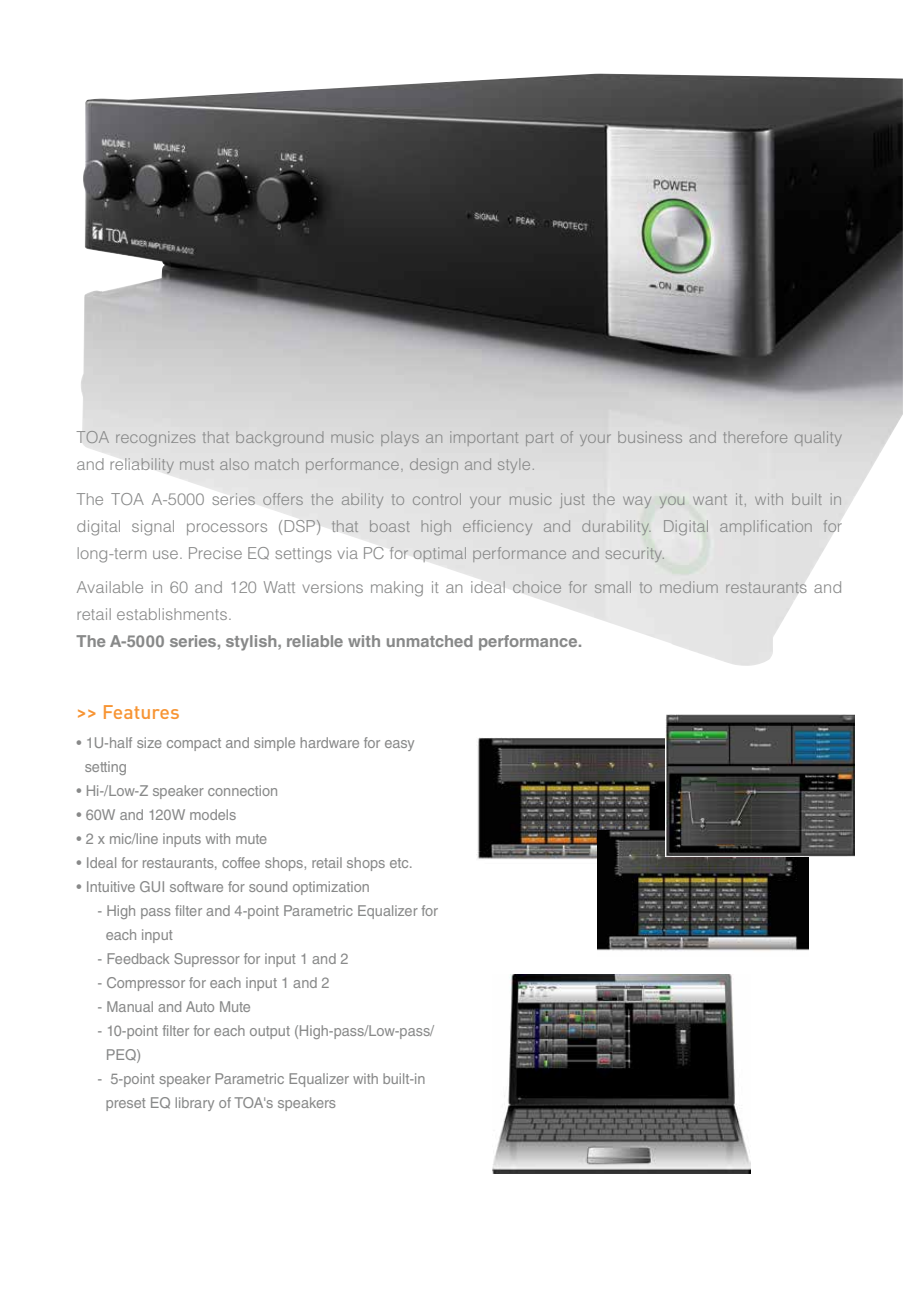
<style>
.page{position:relative;width:919px;height:1289px;background:#fff}
.page>*{position:absolute;margin:0;border:0;box-sizing:border-box;transform-origin:0 0}
.t1{font:500 19.5px "DINOT";color:#f79433}
.t2{font:300 16.5px/27px "Helvetica LT Std";color:#888989}
.t3{font:700 16.5px "Helvetica LT Std";color:#888989}
.t4{font:15px/24px "Helvetica LT Std";color:#888989}
</style>
<div class="page">
<img style="left:81px;top:74px;width:821px;height:592px">
<img style="left:492px;top:974px;width:258px;height:199px">
<img style="left:476px;top:737px;width:189px;height:123px">
<img style="left:597px;top:830px;width:211px;height:121px">
<img style="left:665px;top:714px;width:189px;height:142px">
<p class="t2" style="left:77px;top:423px;width:767px">TOA recognizes that background music plays an important part of your business and therefore quality and reliability must also match performance, design and style.</p>
<p class="t2" style="left:77px;top:485px;width:767px;text-align:justify">The TOA A-5000 series offers the ability to control your music just the way you want it, with built in digital signal processors (DSP) that boast high efficiency and durability. Digital amplification for long-term use. Precise EQ settings via PC for optimal performance and security.</p>
<p class="t2" style="left:77px;top:573px;width:767px">Available in 60 and 120 Watt versions making it an ideal choice for small to medium restaurants and retail establishments.</p>
<p class="t3" style="left:77px;top:631px;width:507px">The A-5000 series, stylish, reliable with unmatched performance.</p>
<p class="t1" style="left:77px;top:697px;width:105px">&gt;&gt; Features</p>
<p class="t4" style="left:85px;top:730px;width:332px;text-indent:-8px">• 1U-half size compact and simple hardware for easy setting</p>
<p class="t4" style="left:77px;top:778px;width:203px">• Hi-/Low-Z speaker connection</p>
<p class="t4" style="left:77px;top:802px;width:161px">• 60W and 120W models</p>
<p class="t4" style="left:77px;top:826px;width:192px">• 2 x mic/line inputs with mute</p>
<p class="t4" style="left:77px;top:850px;width:338px">• Ideal for restaurants, coffee shops, retail shops etc.</p>
<p class="t4" style="left:77px;top:874px;width:295px">• Intuitive GUI software for sound optimization</p>
<p class="t4" style="left:98px;top:898px;width:342px">‐ High pass filter and 4-point Parametric Equalizer for</p>
<p class="t4" style="left:106px;top:922px;width:69px">each input</p>
<p class="t4" style="left:98px;top:946px;width:252px">- Feedback Supressor for input 1 and 2</p>
<p class="t4" style="left:98px;top:970px;width:233px">- Compressor for each input 1 and 2</p>
<p class="t4" style="left:98px;top:994px;width:155px">- Manual and Auto Mute</p>
<p class="t4" style="left:98px;top:1018px;width:338px">‐ 10-point filter for each output (High-pass/Low-pass/</p>
<p class="t4" style="left:106px;top:1042px;width:37px">PEQ)</p>
<p class="t4" style="left:98px;top:1066px;width:329px">‐ 5-point speaker Parametric Equalizer with built-in</p>
<p class="t4" style="left:106px;top:1090px;width:232px">preset EQ library of TOA's speakers</p>
</div>
